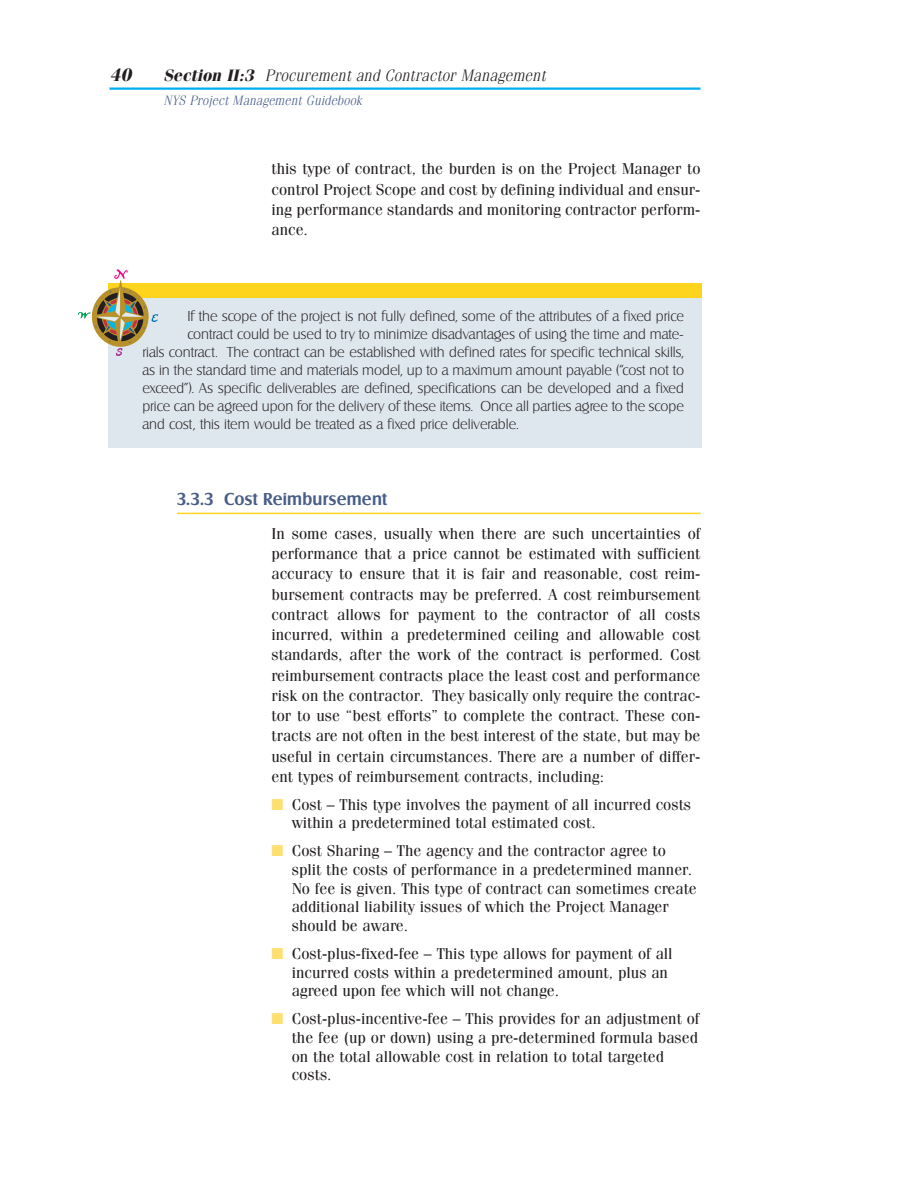
<style>
.page{position:relative;width:918px;height:1188px;background:#fff}
.page>*{position:absolute;margin:0;border:0;box-sizing:border-box;transform-origin:0 0}
.t1{font:500 18px "Salzburg";letter-spacing:.015em;color:#485e88}
.t2{font:italic 700 18px "Fenice";color:#231f20}
.t3{font:italic 300 16.5px "Fenice";color:#231f20}
.t4{font:15.75px/20.2px "Fenice";color:#231f20}
.t5{font:300 15px "Salzburg";color:#231f20}
.t6{font:italic 300 13.5px "Fenice";color:#485e88}
.s1{font-weight:700}
.s2{color:#ffde72}
</style>
<div class="page">
<hr style="left:110px;top:87px;width:590px;height:3px;background:#00aeef">
<hr style="left:177px;top:513px;width:523px;height:1px;background:#fed41d">
<div style="left:108px;top:283px;width:594px;height:20px;background:#fed41d"></div>
<div style="left:108px;top:298px;width:594px;height:150px;background:#dee6ee"></div>
<svg style="left:77px;top:269px;width:81px;height:87px"></svg>
<p class="t2" style="left:110px;top:69px;width:23px">40</p>
<p class="t3" style="left:164px;top:70px;width:384px"><span class="s1">Section II:3</span> Procurement and Contractor Management</p>
<p class="t6" style="left:164px;top:96px;width:200px">NYS Project Management Guidebook</p>
<p class="t4" style="left:272px;top:160px;width:431px;text-align:justify">this type of contract, the burden is on the Project Manager to control Project Scope and cost by defining individual and ensur&shy;ing performance standards and monitoring contractor perform&shy;ance.</p>
<p class="t5" style="left:187px;top:311px;width:498px">If the scope of the project is not fully defined, some of the attributes of a fixed price</p>
<p class="t5" style="left:187px;top:329px;width:498px">contract could be used to try to minimize disadvantages of using the time and mate-</p>
<p class="t5" style="left:142px;top:347px;width:543px">rials contract. The contract can be established with defined rates for specific technical skills,</p>
<p class="t5" style="left:142px;top:365px;width:543px">as in the standard time and materials model, up to a maximum amount payable (“cost not to</p>
<p class="t5" style="left:142px;top:383px;width:543px">exceed”). As specific deliverables are defined, specifications can be developed and a fixed</p>
<p class="t5" style="left:142px;top:401px;width:543px">price can be agreed upon for the delivery of these items. Once all parties agree to the scope</p>
<p class="t5" style="left:142px;top:419px;width:378px">and cost, this item would be treated as a fixed price deliverable.</p>
<p class="t1" style="left:177px;top:492px;width:212px">3.3.3 Cost Reimbursement</p>
<p class="t4" style="left:272px;top:525px;width:431px;text-align:justify">In some cases, usually when there are such uncertainties of performance that a price cannot be estimated with sufficient accuracy to ensure that it is fair and reasonable, cost reim&shy;bursement contracts may be preferred. A cost reimbursement contract allows for payment to the contractor of all costs incurred, within a predetermined ceiling and allowable cost standards, after the work of the contract is performed. Cost reimbursement contracts place the least cost and performance risk on the contractor. They basically only require the contrac&shy;tor to use “best efforts” to complete the contract. These con&shy;tracts are not often in the best interest of the state, but may be useful in certain circumstances. There are a number of differ&shy;ent types of reimbursement contracts, including:</p>
<p class="t4" style="left:292px;top:796px;width:401px;line-height:18.8px;text-indent:-20px"><span class="s2">■</span> Cost – This type involves the payment of all incurred costs within a predetermined total estimated cost.</p>
<p class="t4" style="left:292px;top:843px;width:407px;line-height:18.8px;text-indent:-20px"><span class="s2">■</span> Cost Sharing – The agency and the contractor agree to split the costs of performance in a predetermined manner.<br>No fee is given. This type of contract can sometimes create additional liability issues of which the Project Manager should be aware.</p>
<p class="t4" style="left:292px;top:945px;width:382px;line-height:18.8px;text-indent:-20px"><span class="s2">■</span> Cost-plus-fixed-fee – This type allows for payment of all incurred costs within a predetermined amount, plus an agreed upon fee which will not change.</p>
<p class="t4" style="left:292px;top:1011px;width:409px;line-height:18.8px;text-indent:-20px"><span class="s2">■</span> Cost-plus-incentive-fee – This provides for an adjustment of the fee (up or down) using a pre-determined formula based on the total allowable cost in relation to total targeted costs.</p>
</div>
